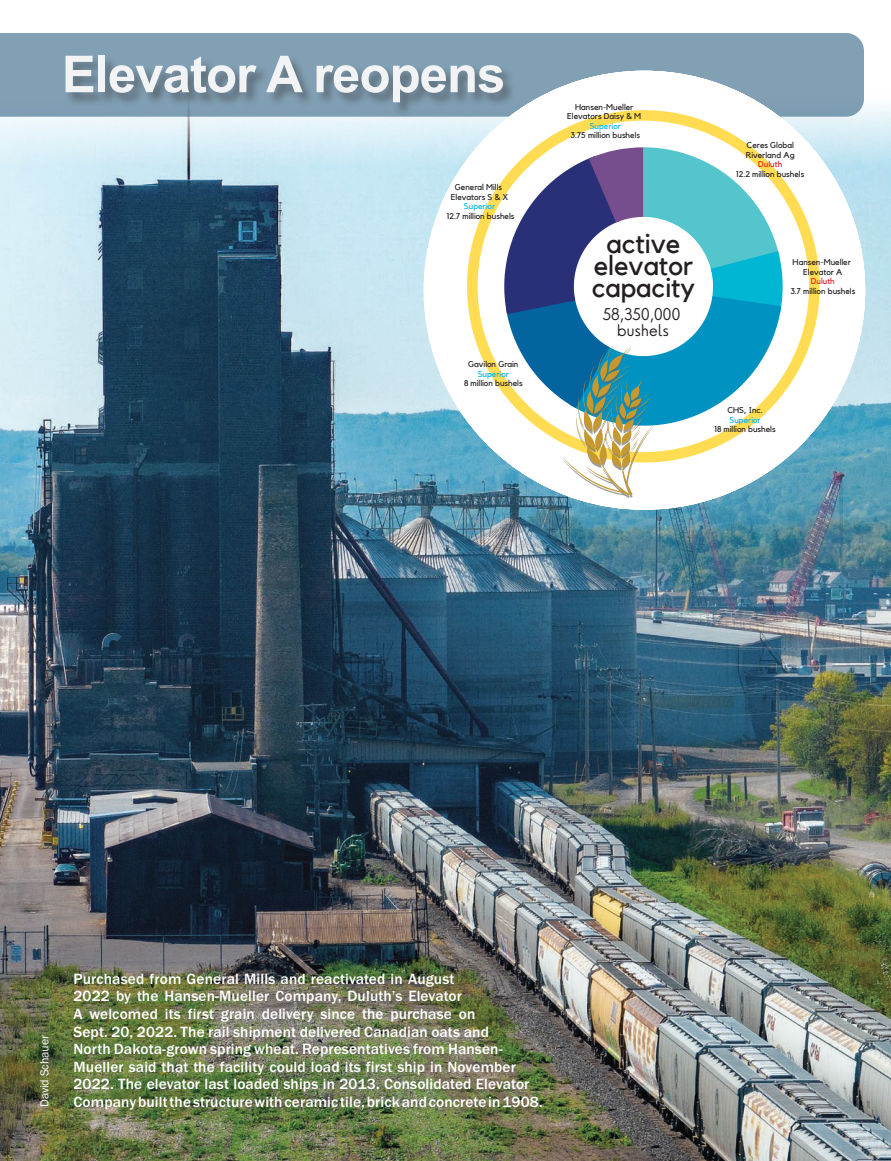
<style>
.page{position:relative;width:891px;height:1161px;background:#fff}
.page>*{position:absolute;margin:0;border:0;box-sizing:border-box;transform-origin:0 0}
.body{font:700 51px "Arial";letter-spacing:-.02em;color:#f2f3f4}
.t1{font:27.45px/21.6px "Kollektif";color:#231f20;text-align:center}
.t2{font:300 15.9px/15.9px "Nourd";letter-spacing:.015em;color:#231f20;text-align:center}
.bylines{font:500 15.3px/17.7px "Franklin Gothic URW";letter-spacing:.01em;color:#fff}
.bylines-2{font:12px "Franklin Gothic URW Boo";letter-spacing:-.01em;color:#fff}
.t3{font:8.4px/9.4px "Kollektif";color:#231f20;text-align:center}
.s1{color:#00b6ef}
.s2{color:#e21b21}
</style>
<div class="page">
<img style="left:0;top:105px;width:891px;height:1056px">
<div style="left:0;top:33px;width:864px;height:84px;background:#82a0b4"></div>
<div style="left:65px;top:55px;width:452px;height:62px;background:#231f20;opacity:.4"></div>
<svg style="left:440px;top:71px;width:425px;height:439px"></svg>
<svg style="left:467px;top:110px;width:353px;height:353px"></svg>
<svg style="left:504px;top:147px;width:279px;height:351px"></svg>
<p class="body" style="left:62px;top:41px;width:445px">Elevator A reopens</p>
<p class="t3" style="left:447px;top:182px;width:69px">General Mills<br>Elevators S &amp; X<br><span class="s1">Superior<br></span>12.7 million bushels</p>
<p class="t3" style="left:464px;top:360px;width:60px">Gavilon Grain<br><span class="s1">Superior<br></span>8 million bushels</p>
<p class="t3" style="left:567px;top:102px;width:75px">Hansen-Mueller<br>Elevators Daisy &amp; M<br><span class="s1">Superior<br></span>3.75 million bushels</p>
<p class="t1" style="left:592px;top:233px;width:105px">active elevator capacity</p>
<p class="t2" style="left:602px;top:306px;width:80px">58,350,000 bushels</p>
<p class="t3" style="left:736px;top:141px;width:70px">Ceres Global<br>Riverland Ag<br><span class="s2">Duluth<br></span>12.2 million bushels</p>
<p class="t3" style="left:790px;top:258px;width:66px">Hansen-Mueller<br>Elevator A<br><span class="s2">Duluth<br></span>3.7 million bushels</p>
<p class="t3" style="left:715px;top:406px;width:63px">CHS, Inc.<br><span class="s1">Superior<br></span>18 million bushels</p>
<p class="bylines-2" style="left:37px;top:1107px;width:73px;rotate:-90deg">David Schauer</p>
<p class="bylines" style="left:73px;top:969px;width:431px">Purchased from General Mills and reactivated in August<br>2022 by the Hansen-Mueller Company, Duluth’s Elevator<br>A welcomed its first grain delivery since the purchase on Sept. 20, 2022. The rail shipment delivered Canadian oats and North Dakota-grown spring wheat. Representatives from Hansen-</p>
<p class="bylines" style="left:73px;top:1058px;width:457px">Mueller said that the facility could load its first ship in November<br>2022. The elevator last loaded ships in 2013. Consolidated Elevator</p>
<p class="bylines" style="left:73px;top:1093px;width:471px">Company built the structure with ceramic tile, brick and concrete in 1908.</p>
</div>
